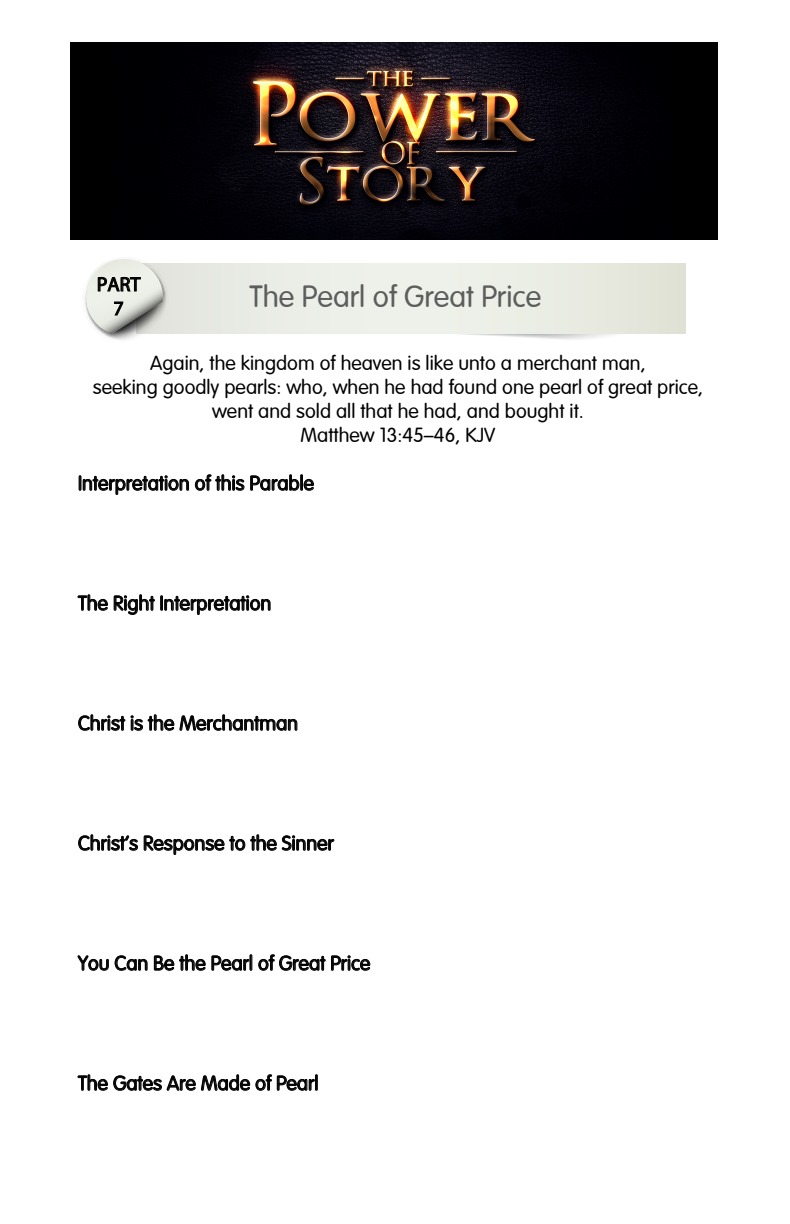
<style>
.page{position:relative;width:790px;height:1224px;background:#fff}
.page>*{position:absolute;margin:0;border:0;box-sizing:border-box;transform-origin:0 0}
.t1{font:300 30px "VAG Rounded";color:#5d5d5d}
.t2{font:300 20px/24px "VAG Rounded";color:#000;text-align:center}
.t3{font:20px/24px "Myriad Pro";color:#000;text-align:center}
</style>
<div class="page">
<svg style="left:462px;top:334px;width:149px;height:6px"></svg>
<div style="left:136px;top:263px;width:550px;height:71px;background:linear-gradient(to right,#ebeee7,#e8eadf)"></div>
<svg style="left:82px;top:257px;width:87px;height:86px"></svg>
<svg style="left:86px;top:259px;width:77px;height:76px;background:#cdcec9"></svg>
<svg style="left:79px;top:475px;width:110px;height:20px"></svg>
<svg style="left:195px;top:474px;width:49px;height:17px"></svg>
<svg style="left:250px;top:474px;width:64px;height:17px"></svg>
<svg style="left:78px;top:594px;width:30px;height:17px"></svg>
<svg style="left:114px;top:594px;width:157px;height:21px"></svg>
<svg style="left:78px;top:714px;width:47px;height:17px"></svg>
<svg style="left:131px;top:714px;width:43px;height:17px"></svg>
<svg style="left:180px;top:714px;width:117px;height:17px"></svg>
<svg style="left:78px;top:834px;width:60px;height:17px"></svg>
<svg style="left:144px;top:834px;width:190px;height:21px"></svg>
<svg style="left:77px;top:955px;width:32px;height:16px"></svg>
<svg style="left:115px;top:955px;width:33px;height:16px"></svg>
<svg style="left:154px;top:954px;width:98px;height:17px"></svg>
<svg style="left:258px;top:954px;width:112px;height:17px"></svg>
<svg style="left:78px;top:1074px;width:172px;height:17px"></svg>
<svg style="left:256px;top:1074px;width:62px;height:17px"></svg>
<img style="left:70px;top:42px;width:648px;height:198px">
<p class="t3" style="left:97px;top:272px;width:45px">PART<br>7</p>
<p class="t2" style="left:93px;top:351px;width:612px">Again, the kingdom of heaven is like unto a merchant man,<br>seeking goodly pearls: who, when he had found one pearl of great price, went and sold all that he had, and bought it.<br>Matthew 13:45–46, KJV</p>
<p class="t2" style="left:78px;top:471px;width:238px">Interpretation of this Parable</p>
<h1 class="t1" style="left:249px;top:279px;width:293px">The Pearl of Great Price</h1>
<p class="t2" style="left:78px;top:591px;width:195px">The Right Interpretation</p>
<p class="t2" style="left:78px;top:711px;width:222px">Christ is the Merchantman</p>
<p class="t2" style="left:78px;top:831px;width:257px">Christ’s Response to the Sinner</p>
<p class="t2" style="left:78px;top:951px;width:294px">You Can Be the Pearl of Great Price</p>
<p class="t2" style="left:78px;top:1071px;width:242px">The Gates Are Made of Pearl</p>
</div>
